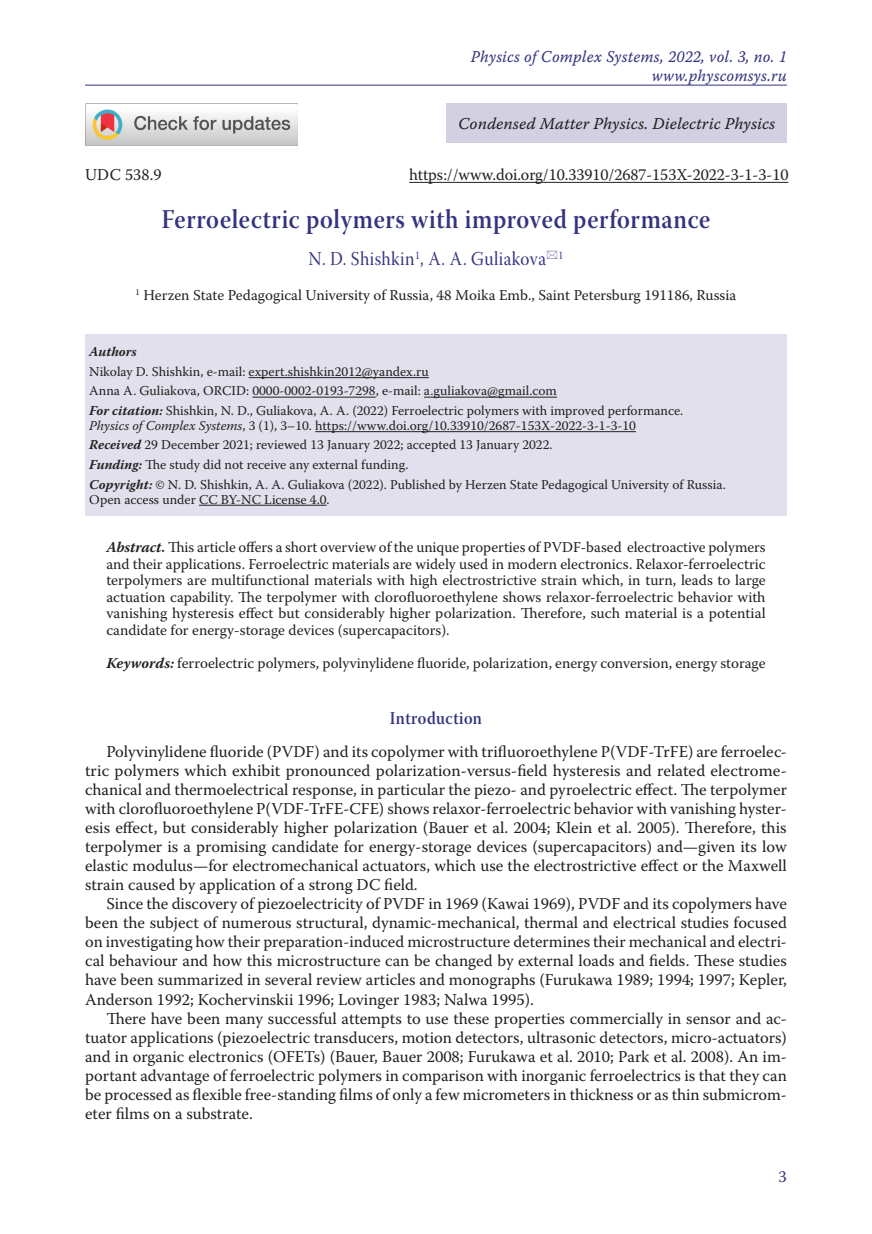
<style>
.page{position:relative;width:872px;height:1234px;background:#fff}
.page>*{position:absolute;margin:0;border:0;box-sizing:border-box;transform-origin:0 0}
.Заголовок_1{font:27px "Warnock Pro Semibold Subh";letter-spacing:.025em;color:#34337f;scale:.9 1}
.Заголовок_2{font:19.5px "Warnock Pro Subh";letter-spacing:.025em;color:#34337f;scale:.9 1}
.Заголовок_3{font:18px "Warnock Pro Semibold Subh";letter-spacing:.025em;color:#34337f;scale:.9 1}
.Body{font:16.5px/19px "Warnock Pro";color:#231f20;text-align:justify}
.t1{font:16.5px/18px "Warnock Pro It Capt";letter-spacing:.01em;color:#34337f;text-align:right;scale:.95 1}
.t2{font:16.5px "Warnock Pro It Capt";color:#231f20}
.t3{font:16.5px "Warnock Pro";color:#34337f}
.Annotation{font:15px/16.5px "Warnock Pro";color:#231f20;text-align:justify}
.Affiliation{font:15px "Warnock Pro";color:#231f20}
.Affiliation_info{font:13.5px/15px "Warnock Pro";color:#231f20}
.Affiliation_info-2{font:italic 700 13.5px "Warnock Pro";color:#231f20}
.s1{font-weight:700;font-style:italic}
.s2{font-style:italic}
</style>
<div class="page">
<hr style="left:85px;top:85px;width:702px;height:1px;background:#34337f">
<div style="left:446px;top:103px;width:341px;height:40px;background:#d3d0e2"></div>
<div style="left:85px;top:334px;width:702px;height:182px;background:#e2e0ec"></div>
<hr style="left:249px;top:377px;width:180px;height:1px;background:#231f20">
<hr style="left:252px;top:397px;width:124px;height:1px;background:#231f20">
<hr style="left:424px;top:397px;width:133px;height:1px;background:#231f20">
<hr style="left:315px;top:431px;width:321px;height:1px;background:#231f20">
<hr style="left:199px;top:505px;width:127px;height:1px;background:#231f20">
<hr style="left:409px;top:182px;width:379px;height:1px;background:#231f20">
<img style="left:85px;top:103px;width:213px;height:42px">
<p class="t1" style="left:471px;top:48px;width:334px">Physics of Complex Systems, 2022, vol. 3, no. 1 www.physcomsys.ru</p>
<p class="t2" style="left:458px;top:114px;width:319px">Condensed Matter Physics. Dielectric Physics</p>
<p class="t2" style="left:549px;top:114px;width:137px">Название раздела</p>
<p class="Body" style="left:85px;top:165px;width:78px">UDC 538.9</p>
<p class="Body" style="left:409px;top:165px;width:381px">https://www.doi.org/10.33910/2687-153X-2022-3-1-3-10</p>
<p class="Заголовок_1" style="left:162px;top:203px;width:611px">Ferroelectric polymers with improved performance</p>
<p class="Заголовок_2" style="left:309px;top:248px;width:284px">N. D. Shishkin<sup>1</sup>, A. A. Guliakova <sup>1</sup></p>
<p class="Affiliation" style="left:136px;top:286px;width:602px"><sup>1</sup> Herzen State Pedagogical University of Russia, 48 Moika Emb., Saint Petersburg 191186, Russia</p>
<p class="Affiliation_info-2" style="left:89px;top:344px;width:49px">Authors</p>
<p class="Affiliation_info" style="left:89px;top:364px;width:341px">Nikolay D. Shishkin, e-mail: expert.shishkin2012@yandex.ru</p>
<p class="Affiliation_info" style="left:89px;top:383px;width:469px">Anna A. Guliakova, ORCID: 0000-0002-0193-7298, e-mail: a.guliakova@gmail.com</p>
<p class="Affiliation_info" style="left:89px;top:403px;width:595px"><span class="s1">For citation:</span> Shishkin, N. D., Guliakova, A. A. (2022) Ferroelectric polymers with improved performance.<br><span class="s2">Physics of Complex Systems</span>, 3 (1), 3–10. https://www.doi.org/10.33910/2687-153X-2022-3-1-3-10</p>
<p class="Affiliation_info" style="left:89px;top:437px;width:465px"><span class="s1">Received</span> 29 December 2021; reviewed 13 January 2022; accepted 13 January 2022.</p>
<p class="Affiliation_info" style="left:89px;top:457px;width:321px"><span class="s1">Funding:</span> The study did not receive any external funding.</p>
<p class="Affiliation_info" style="left:89px;top:476px;width:638px"><span class="s1">Copyright:</span> © N. D. Shishkin, A. A. Guliakova (2022). Published by Herzen State Pedagogical University of Russia.<br>Open access under CC BY-NC License 4.0.</p>
<p class="Annotation" style="left:106px;top:538px;width:661px"><span class="s1">Abstract.</span> This article offers a short overview of the unique properties of PVDF-based electroactive polymers and their applications. Ferroelectric materials are widely used in modern electronics. Relaxor-ferroelectric terpolymers are multifunctional materials with high electrostrictive strain which, in turn, leads to large actuation capability. The terpolymer with clorofluoroethylene shows relaxor-ferroelectric behavior with vanishing hysteresis effect but considerably higher polarization. Therefore, such material is a potential candidate for energy-storage devices (supercapacitors).</p>
<p class="Annotation" style="left:106px;top:654px;width:661px"><span class="s1">Keywords:</span> ferroelectric polymers, polyvinylidene fluoride, polarization, energy conversion, energy storage</p>
<p class="Заголовок_3" style="left:390px;top:707px;width:104px">Introduction</p>
<p class="Body" style="left:85px;top:741px;width:703px;text-indent:21px">Polyvinylidene fluoride (PVDF) and its copolymer with trifluoroethylene P(VDF-TrFE) are ferroelec&shy;tric polymers which exhibit pronounced polarization-versus-field hysteresis and related electrome&shy;chanical and thermoelectrical response, in particular the piezo- and pyroelectric effect. The terpolymer with clorofluoroethylene P(VDF-TrFE-CFE) shows relaxor-ferroelectric behavior with vanishing hyster&shy;esis effect, but considerably higher polarization (Bauer et al. 2004; Klein et al. 2005). Therefore, this terpolymer is a promising candidate for energy-storage devices (supercapacitors) and—given its low elastic modulus—for electromechanical actuators, which use the electrostrictive effect or the Maxwell strain caused by application of a strong DC field.</p>
<p class="Body" style="left:85px;top:893px;width:703px;text-indent:21px">Since the discovery of piezoelectricity of PVDF in 1969 (Kawai 1969), PVDF and its copolymers have been the subject of numerous structural, dynamic-mechanical, thermal and electrical studies focused on investigating how their preparation-induced microstructure determines their mechanical and electri&shy;cal behaviour and how this microstructure can be changed by external loads and fields. These studies have been summarized in several review articles and monographs (Furukawa 1989; 1994; 1997; Kepler, Anderson 1992; Kochervinskii 1996; Lovinger 1983; Nalwa 1995).</p>
<p class="Body" style="left:85px;top:1008px;width:703px;text-indent:21px">There have been many successful attempts to use these properties commercially in sensor and ac&shy;tuator applications (piezoelectric transducers, motion detectors, ultrasonic detectors, micro-actuators) and in organic electronics (OFETs) (Bauer, Bauer 2008; Furukawa et al. 2010; Park et al. 2008). An im&shy;portant advantage of ferroelectric polymers in comparison with inorganic ferroelectrics is that they can be processed as flexible free-standing films of only a few micrometers in thickness or as thin submicrom&shy;eter films on a substrate.</p>
<p class="t3" style="left:778px;top:1166px;width:10px">3</p>
</div>
